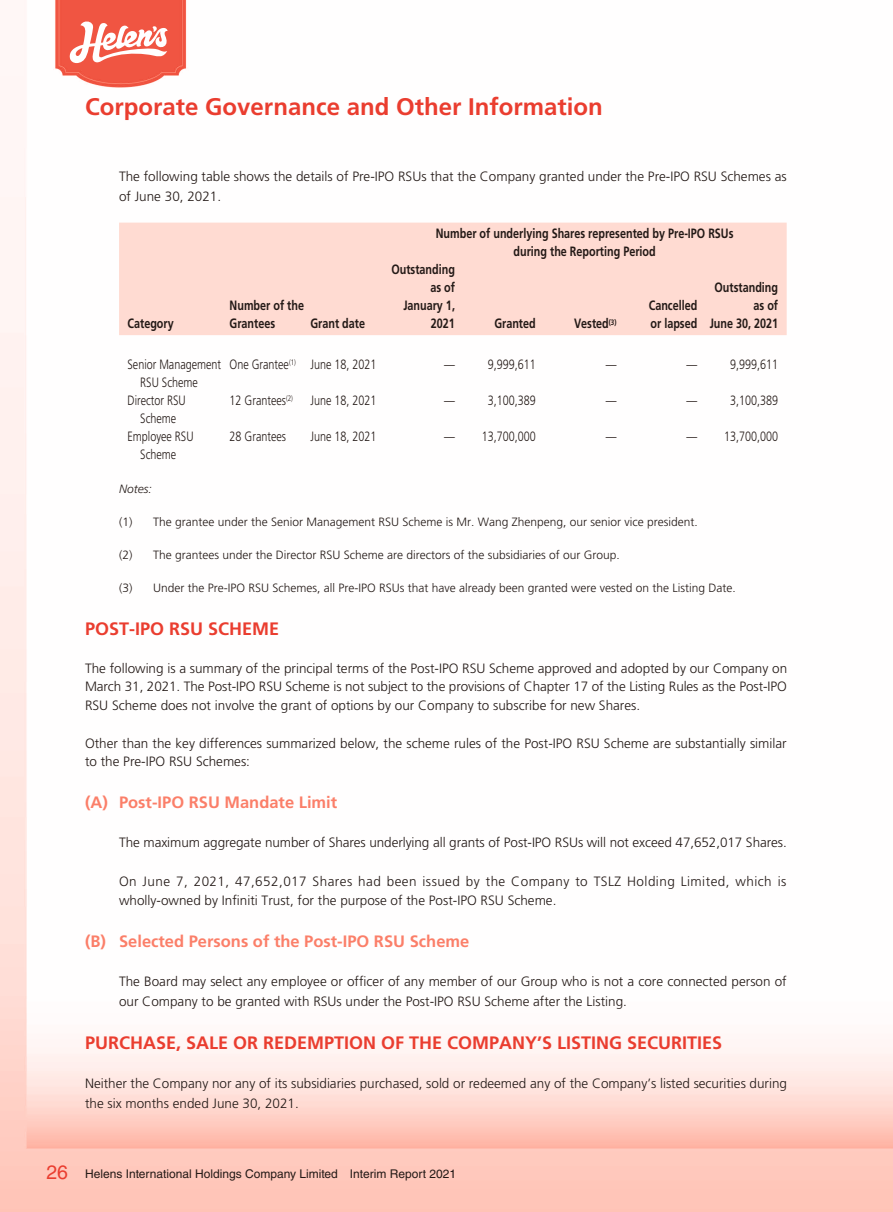
<style>
.page{position:relative;width:893px;height:1212px;background:#fff}
.page>*{position:absolute;margin:0;border:0;box-sizing:border-box;transform-origin:0 0}
.t1{font:700 24px "Frutiger LT Std";color:#ea3d2f}
.t2{font:700 18px "Frutiger LT Std";color:#ea3d2f}
.t3{font:700 16.5px "Frutiger LT Std";color:#fb7f69}
.t4{font:300 13.5px/19.5px "Frutiger LT Std";color:#231916}
.t5{font:700 13.5px/18px "Frutiger LT Std";color:#231916;scale:.8 1}
.t6{font:300 13.5px/18px "Frutiger LT Std";color:#231916;text-align:center;scale:.8 1}
.t7{font:300 13.5px/19.5px "Frutiger LT Std";letter-spacing:.035em;color:#231916}
.t8{font:300 12px "Frutiger LT Std";color:#231916}
.t9{font:12px "Helvetica LT Std";color:#231916}
.t10{font:italic 300 12px "Frutiger LT Std";color:#231916}
.s1{font-size:19.5px;color:#ea3d2f}
</style>
<div class="page">
<img style="left:0;top:0;width:893px;height:1212px">
<svg style="left:69px;top:20px;width:99px;height:43px"></svg>
<div style="left:119px;top:223px;width:668px;height:112px;background:#ffdbd2"></div>
<h1 class="t1" style="left:85px;top:93px;width:519px">Corporate Governance and Other Information</h1>
<p class="t4" style="left:119px;top:167px;width:669px">The following table shows the details of Pre-IPO RSUs that the Company granted under the Pre-IPO RSU Schemes as of June 30, 2021.</p>
<p class="t5" style="left:436px;top:225px;width:374px;text-align:center">Number of underlying Shares represented by Pre-IPO RSUs during the Reporting Period</p>
<p class="t5" style="left:128px;top:315px;width:59px">Category</p>
<p class="t5" style="left:230px;top:297px;width:95px">Number of the<br>Grantees</p>
<p class="t5" style="left:310px;top:315px;width:70px">Grant date</p>
<p class="t5" style="left:391px;top:261px;width:81px;text-align:right">Outstanding as of<br>January 1,<br>2021</p>
<p class="t5" style="left:494px;top:315px;width:53px">Granted</p>
<p class="t5" style="left:574px;top:315px;width:55px">Vested<sup>(3)</sup></p>
<p class="t5" style="left:649px;top:297px;width:62px">Cancelled or lapsed</p>
<p class="t5" style="left:710px;top:279px;width:87px;text-align:right">Outstanding as of<br>June 30, 2021</p>
<p class="t6" style="left:140px;top:355px;width:103px;text-align:left;text-indent:-13px">Senior Management<br>RSU Scheme</p>
<p class="t6" style="left:230px;top:355px;width:185px">One Grantee<sup>(1)</sup> June 18, 2021</p>
<p class="t6" style="left:444px;top:355px;width:15px">—</p>
<p class="t6" style="left:488px;top:355px;width:62px">9,999,611</p>
<p class="t6" style="left:606px;top:355px;width:15px">—</p>
<p class="t6" style="left:687px;top:355px;width:15px">—</p>
<p class="t6" style="left:730px;top:355px;width:62px">9,999,611</p>
<p class="t6" style="left:128px;top:391px;width:74px">Director RSU<br>Scheme</p>
<p class="t6" style="left:230px;top:391px;width:81px">12 Grantees<sup>(2)</sup></p>
<p class="t6" style="left:310px;top:391px;width:84px">June 18, 2021</p>
<p class="t6" style="left:444px;top:391px;width:15px">—</p>
<p class="t6" style="left:488px;top:391px;width:62px">3,100,389</p>
<p class="t6" style="left:606px;top:391px;width:15px">—</p>
<p class="t6" style="left:687px;top:391px;width:15px">—</p>
<p class="t6" style="left:730px;top:391px;width:62px">3,100,389</p>
<p class="t6" style="left:128px;top:427px;width:84px">Employee RSU<br>Scheme</p>
<p class="t6" style="left:230px;top:427px;width:72px">28 Grantees</p>
<p class="t6" style="left:310px;top:427px;width:84px">June 18, 2021</p>
<p class="t6" style="left:444px;top:427px;width:116px">— 13,700,000</p>
<p class="t6" style="left:606px;top:427px;width:15px">—</p>
<p class="t6" style="left:687px;top:427px;width:116px">— 13,700,000</p>
<p class="t10" style="left:119px;top:481px;width:34px">Notes:</p>
<p class="t8" style="left:119px;top:515px;width:580px">(1) The grantee under the Senior Management RSU Scheme is Mr. Wang Zhenpeng, our senior vice president.</p>
<p class="t8" style="left:119px;top:548px;width:502px">(2) The grantees under the Director RSU Scheme are directors of the subsidiaries of our Group.</p>
<p class="t8" style="left:119px;top:581px;width:618px">(3) Under the Pre-IPO RSU Schemes, all Pre-IPO RSUs that have already been granted were vested on the Listing Date.</p>
<h2 class="t2" style="left:85px;top:618px;width:196px">POST-IPO RSU SCHEME</h2>
<p class="t4" style="left:85px;top:659px;width:704px;line-height:18.8px;text-align:justify">The following is a summary of the principal terms of the Post-IPO RSU Scheme approved and adopted by our Company on March 31, 2021. The Post-IPO RSU Scheme is not subject to the provisions of Chapter 17 of the Listing Rules as the Post-IPO RSU Scheme does not involve the grant of options by our Company to subscribe for new Shares.</p>
<p class="t4" style="left:85px;top:734px;width:703px;line-height:18.8px">Other than the key differences summarized below, the scheme rules of the Post-IPO RSU Scheme are substantially similar to the Pre-IPO RSU Schemes:</p>
<p class="t3" style="left:85px;top:792px;width:254px">(A) Post-IPO RSU Mandate Limit</p>
<p class="t4" style="left:119px;top:832px;width:669px">The maximum aggregate number of Shares underlying all grants of Post-IPO RSUs will not exceed 47,652,017 Shares.</p>
<p class="t7" style="left:119px;top:871px;width:669px">On June 7, 2021, 47,652,017 Shares had been issued by the Company to TSLZ Holding Limited, which is wholly-owned by Infiniti Trust, for the purpose of the Post-IPO RSU Scheme.</p>
<p class="t3" style="left:85px;top:932px;width:386px">(B) Selected Persons of the Post-IPO RSU Scheme</p>
<p class="t4" style="left:119px;top:972px;width:669px">The Board may select any employee or officer of any member of our Group who is not a core connected person of our Company to be granted with RSUs under the Post-IPO RSU Scheme after the Listing.</p>
<h2 class="t2" style="left:85px;top:1032px;width:639px">PURCHASE, SALE OR REDEMPTION OF THE COMPANY’S LISTING SECURITIES</h2>
<p class="t4" style="left:85px;top:1074px;width:703px">Neither the Company nor any of its subsidiaries purchased, sold or redeemed any of the Company’s listed securities during the six months ended June 30, 2021.</p>
<p class="t9" style="left:46px;top:1167px;width:411px"><span class="s1">26</span> Helens International Holdings Company Limited Interim Report 2021</p>
</div>
